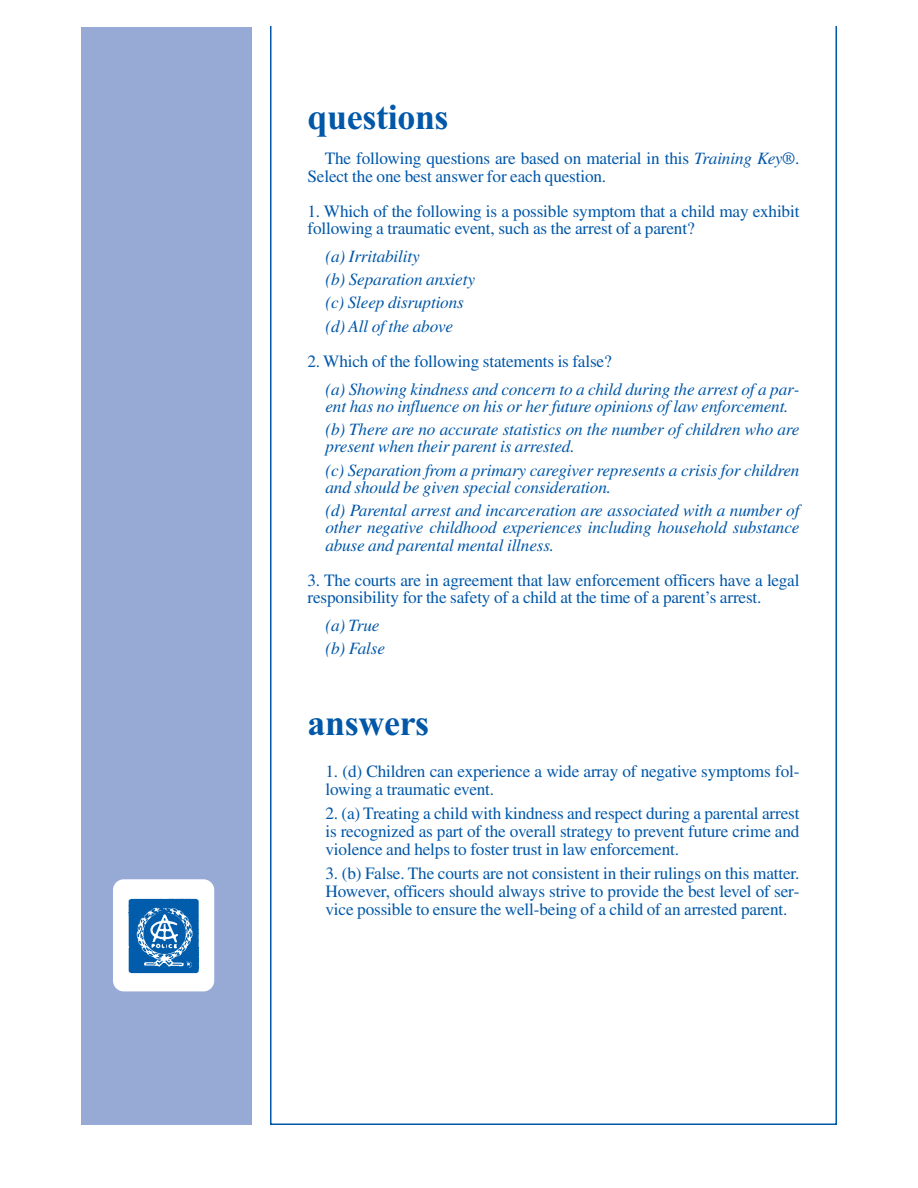
<style>
.page{position:relative;width:918px;height:1188px;background:#fff}
.page>*{position:absolute;margin:0;border:0;box-sizing:border-box;transform-origin:0 0}
.t1{font:700 36px "Times New Roman";letter-spacing:-.01em;color:#0157a8}
.t2{font:17.25px/18px "Times";letter-spacing:-.01em;color:#0157a8}
.t3{font:italic 17.25px/17.2px "Times";letter-spacing:-.01em;color:#0157a8}
.s1{font-style:italic}
</style>
<div class="page">
<div style="left:81px;top:27px;width:170px;height:1098px;background:#97aad5"></div>
<div style="left:113px;top:879px;width:101px;height:112px;background:#fff;border-radius:11px"></div>
<img style="left:128px;top:898px;width:72px;height:76px">
<h1 class="t1" style="left:308px;top:96px;width:143px">questions</h1>
<p class="t2" style="left:308px;top:152px;width:493px;line-height:17.2px;text-indent:17px">The following questions are based on material in this <span class="s1">Training Key</span>®.<br>Select the one best answer for each question.</p>
<p class="t2" style="left:308px;top:204px;width:494px;line-height:17.2px">1. Which of the following is a possible symptom that a child may exhibit following a traumatic event, such as the arrest of a parent?</p>
<p class="t3" style="left:326px;top:246px;width:151px;line-height:23.2px">(a) Irritability<br>(b) Separation anxiety (c) Sleep disruptions (d) All of the above</p>
<p class="t2" style="left:308px;top:354px;width:306px">2. Which of the following statements is false?</p>
<p class="t3" style="left:326px;top:382px;width:476px">(a) Showing kindness and concern to a child during the arrest of a par&shy;ent has no influence on his or her future opinions of law enforcement.</p>
<p class="t3" style="left:326px;top:423px;width:476px">(b) There are no accurate statistics on the number of children who are present when their parent is arrested.</p>
<p class="t3" style="left:326px;top:463px;width:476px">(c) Separation from a primary caregiver represents a crisis for children and should be given special consideration.</p>
<p class="t3" style="left:326px;top:504px;width:476px;text-align:justify">(d) Parental arrest and incarceration are associated with a number of other negative childhood experiences including household substance abuse and parental mental illness.</p>
<p class="t2" style="left:308px;top:573px;width:494px;line-height:17.2px">3. The courts are in agreement that law enforcement officers have a legal responsibility for the safety of a child at the time of a parent’s arrest.</p>
<p class="t3" style="left:326px;top:615px;width:61px;line-height:23.2px">(a) True (b) False</p>
<h1 class="t1" style="left:308px;top:702px;width:123px">answers</h1>
<p class="t2" style="left:326px;top:764px;width:476px">1. (d) Children can experience a wide array of negative symptoms fol&shy;lowing a traumatic event.</p>
<p class="t2" style="left:326px;top:806px;width:476px;text-align:justify">2. (a) Treating a child with kindness and respect during a parental arrest is recognized as part of the overall strategy to prevent future crime and violence and helps to foster trust in law enforcement.</p>
<p class="t2" style="left:326px;top:866px;width:476px;text-align:justify">3. (b) False. The courts are not consistent in their rulings on this matter.<br>However, officers should always strive to provide the best level of ser&shy;vice possible to ensure the well-being of a child of an arrested parent.</p>
</div>
